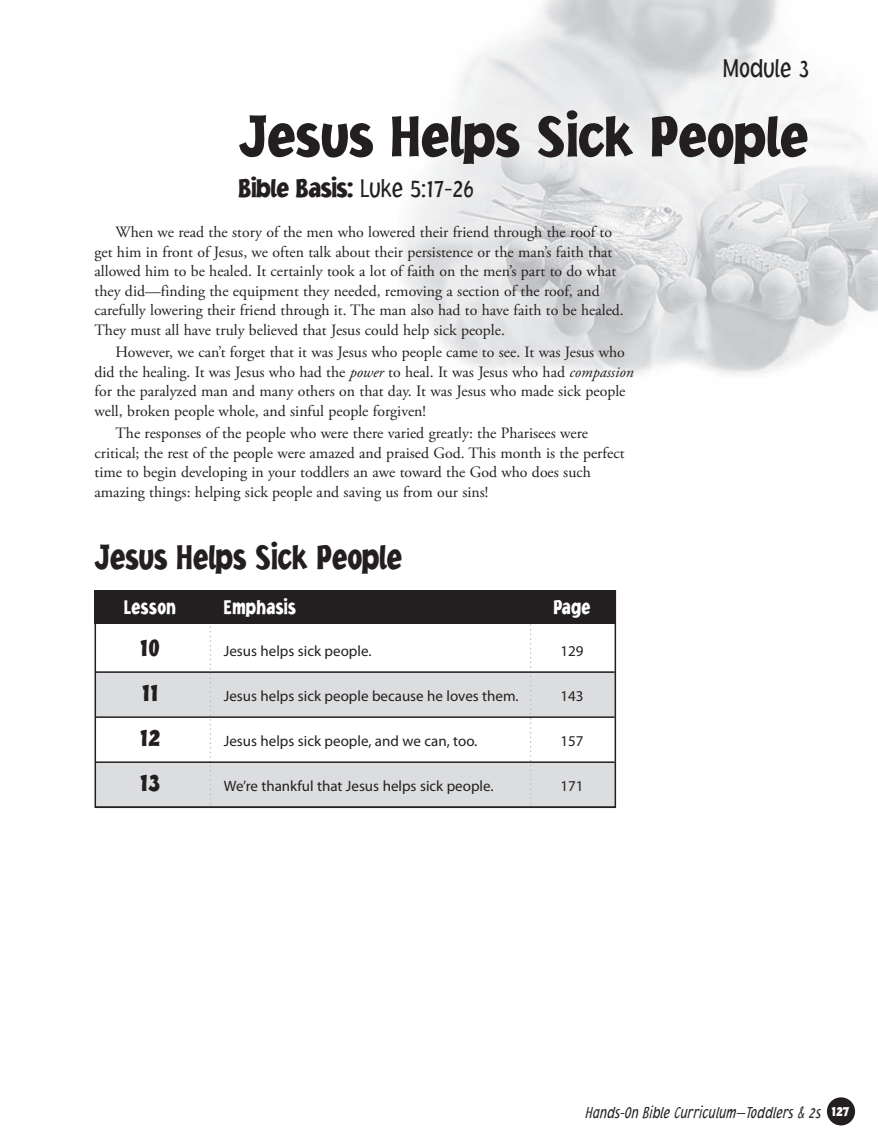
<style>
.page{position:relative;width:878px;height:1148px;background:#fff}
.page>*{position:absolute;margin:0;border:0;box-sizing:border-box;transform-origin:0 0}
.t1{font:900 60px "Jacoby Cond ICG";color:#231f20}
.t2{font:900 36px "Jacoby Cond ICG";color:#231f20;scale:.9 1}
.t3{font:900 27px "Jacoby Cond ICG";letter-spacing:-.02em;color:#231f20}
.t4{font:300 27px "Jacoby Cond ICG";letter-spacing:-.02em;color:#231f20}
.t5{font:900 21px "Jacoby Cond ICG";letter-spacing:.02em;color:#fff;scale:.9 1}
.t6{font:italic 300 16.5px "Jacoby Cond ICG";color:#231f20;scale:.9 1}
.t7{font:15.75px/19.5px "Adobe Garamond Pro";color:#231f20}
.t8{font:15px "Myriad Pro";color:#231f20}
.s1{font-weight:300}
.s2{font-style:italic}
.s3{font-weight:900;font-style:normal;font-size:15px;color:#fff}
</style>
<div class="page">
<div style="left:826px;top:1097px;width:29px;height:28px;background:#231f20;border-radius:50%"></div>
<img style="left:400px;top:0;width:478px;height:374px">
<div style="left:96px;top:762px;width:518px;height:45px;background:#dcdddf"></div>
<div style="left:95px;top:672px;width:520px;height:45px;background:#dcdddf"></div>
<svg style="left:530px;top:623px;width:1px;height:181px"></svg>
<svg style="left:210px;top:623px;width:1px;height:181px"></svg>
<div style="left:94px;top:590px;width:521px;height:33px;background:#231f20"></div>
<hr style="left:96px;top:671px;width:518px;height:2px;background:#231f20">
<hr style="left:96px;top:716px;width:518px;height:2px;background:#231f20">
<hr style="left:96px;top:761px;width:518px;height:2px;background:#231f20">
<div style="left:94px;top:590px;width:522px;height:218px;border:2px solid #231f20"></div>
<h3 class="t4" style="left:722px;top:52px;width:89px">Module 3</h3>
<h1 class="t1" style="left:238px;top:99px;width:571px">Jesus Helps Sick People</h1>
<h3 class="t3" style="left:238px;top:172px;width:237px">Bible Basis: <span class="s1">Luke 5:17-26</span></h3>
<p class="t7" style="left:95px;top:223px;width:531px;text-indent:21px">When we read the story of the men who lowered their friend through the roof to get him in front of Jesus, we often talk about their persistence or the man’s faith that allowed him to be healed. It certainly took a lot of faith on the men’s part to do what they did—finding the equipment they needed, removing a section of the roof, and carefully lowering their friend through it. The man also had to have faith to be healed.<br>They must all have truly believed that Jesus could help sick people.</p>
<p class="t7" style="left:95px;top:343px;width:540px;text-indent:21px">However, we can’t forget that it was Jesus who people came to see. It was Jesus who did the healing. It was Jesus who had the <span class="s2">power</span> to heal. It was Jesus who had <span class="s2">compassion </span>for the paralyzed man and many others on that day. It was Jesus who made sick people well, broken people whole, and sinful people forgiven!</p>
<p class="t7" style="left:95px;top:424px;width:531px;text-indent:21px">The responses of the people who were there varied greatly: the Pharisees were critical; the rest of the people were amazed and praised God. This month is the perfect time to begin developing in your toddlers an awe toward the God who does such amazing things: helping sick people and saving us from our sins!</p>
<h2 class="t2" style="left:94px;top:535px;width:343px">Jesus Helps Sick People</h2>
<h3 class="t5" style="left:124px;top:594px;width:59px">Lesson</h3>
<h3 class="t5" style="left:224px;top:594px;width:82px">Emphasis</h3>
<h3 class="t5" style="left:553px;top:594px;width:42px">Page</h3>
<h3 class="t3" style="left:140px;top:631px;width:22px">10</h3>
<p class="t8" style="left:224px;top:643px;width:149px">Jesus helps sick people.</p>
<p class="t8" style="left:560px;top:643px;width:25px">129</p>
<h3 class="t3" style="left:142px;top:676px;width:18px">11</h3>
<p class="t8" style="left:224px;top:688px;width:296px">Jesus helps sick people because he loves them.</p>
<p class="t8" style="left:560px;top:688px;width:25px">143</p>
<h3 class="t3" style="left:140px;top:721px;width:22px">12</h3>
<p class="t8" style="left:224px;top:733px;width:255px">Jesus helps sick people, and we can, too.</p>
<p class="t8" style="left:560px;top:733px;width:25px">157</p>
<h3 class="t3" style="left:140px;top:766px;width:22px">13</h3>
<p class="t8" style="left:224px;top:778px;width:271px">We’re thankful that Jesus helps sick people.</p>
<p class="t8" style="left:560px;top:778px;width:25px">171</p>
<p class="t6" style="left:586px;top:1102px;width:294px">Hands-On Bible Curriculum—Toddlers &amp; 2s <span class="s3">127</span></p>
</div>
